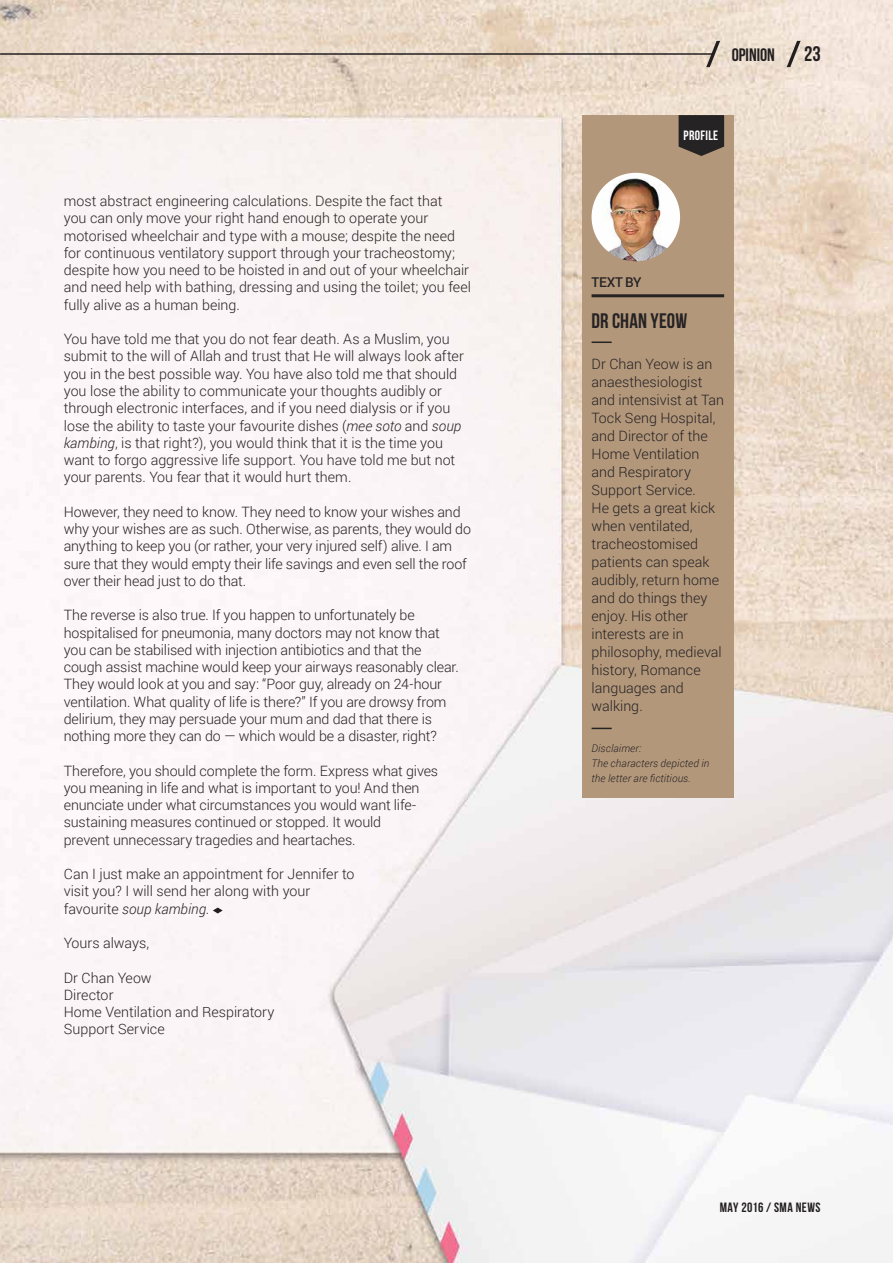
<style>
.page{position:relative;width:893px;height:1263px;background:#fff}
.page>*{position:absolute;margin:0;border:0;box-sizing:border-box;transform-origin:0 0}
.t1{font:700 21px "Bebas Neue";letter-spacing:.005em;color:#262324}
.t2{font:21px "Bebas Neue";color:#231f20}
.t3{font:18px "Bebas Neue";color:#231f20}
.t4{font:300 14.25px/17.2px "Roboto";letter-spacing:-.005em;color:#262324}
.t5{font:13.5px "Bebas Neue";letter-spacing:.01em;color:#231f20}
.t6{font:700 13.5px "Bebas Neue";letter-spacing:.025em;color:#fff}
.t7{font:500 13.5px "Roboto";letter-spacing:-.015em;color:#262324}
.t8{font:italic 300 10.5px/14.7px "Roboto";letter-spacing:.015em;color:#262324}
.s1{font-style:italic}
.s2{font-weight:700}
</style>
<div class="page">
<img style="left:0;top:0;width:893px;height:1263px">
<svg style="left:213px;top:907px;width:10px;height:6px"></svg>
<div style="left:583px;top:115px;width:151px;height:682px;background:#b3977b"></div>
<svg style="left:679px;top:115px;width:45px;height:41px;background:#36302e"></svg>
<hr style="left:592px;top:294px;width:132px;height:3px;background:#262324">
<hr style="left:592px;top:341px;width:20px;height:2px;background:#262324">
<svg style="left:592px;top:728px;width:20px;height:1px"></svg>
<img style="left:592px;top:173px;width:88px;height:88px;border-radius:44px">
<svg style="left:787px;top:41px;width:14px;height:26px"></svg>
<svg style="left:706px;top:41px;width:14px;height:26px"></svg>
<hr style="left:1px;top:53px;width:713px;height:2px;background:#231f20">
<p class="t4" style="left:64px;top:192px;width:409px">most abstract engineering calculations. Despite the fact that<br>you can only move your right hand enough to operate your motorised wheelchair and type with a mouse; despite the need for continuous ventilatory support through your tracheostomy; despite how you need to be hoisted in and out of your wheelchair and need help with bathing, dressing and using the toilet; you feel fully alive as a human being.</p>
<p class="t4" style="left:64px;top:330px;width:402px">You have told me that you do not fear death. As a Muslim, you submit to the will of Allah and trust that He will always look after you in the best possible way. You have also told me that should you lose the ability to communicate your thoughts audibly or through electronic interfaces, and if you need dialysis or if you lose the ability to taste your favourite dishes (<span class="s1">mee soto</span> and <span class="s1">soup kambing</span>, is that right?), you would think that it is the time you want to forgo aggressive life support. You have told me but not your parents. You fear that it would hurt them.</p>
<p class="t4" style="left:64px;top:503px;width:409px">However, they need to know. They need to know your wishes and why your wishes are as such. Otherwise, as parents, they would do anything to keep you (or rather, your very injured self) alive. I am sure that they would empty their life savings and even sell the roof over their head just to do that.</p>
<p class="t4" style="left:64px;top:606px;width:397px">The reverse is also true. If you happen to unfortunately be hospitalised for pneumonia, many doctors may not know that you can be stabilised with injection antibiotics and that the cough assist machine would keep your airways reasonably clear.<br>They would look at you and say: “Poor guy, already on 24-hour ventilation. What quality of life is there?” If you are drowsy from delirium, they may persuade your mum and dad that there is nothing more they can do — which would be a disaster, right?</p>
<p class="t4" style="left:64px;top:761px;width:376px">Therefore, you should complete the form. Express what gives you meaning in life and what is important to you! And then enunciate under what circumstances you would want life&shy;sustaining measures continued or stopped. It would<br>prevent unnecessary tragedies and heartaches.</p>
<p class="t4" style="left:64px;top:865px;width:292px">Can I just make an appointment for Jennifer to visit you? I will send her along with your favourite <span class="s1">soup kambing</span>.</p>
<p class="t4" style="left:64px;top:934px;width:87px">Yours always,</p>
<p class="t4" style="left:64px;top:968px;width:212px">Dr Chan Yeow<br>Director<br>Home Ventilation and Respiratory<br>Support Service</p>
<p class="t3" style="left:732px;top:45px;width:45px">OPINION</p>
<h1 class="t2" style="left:804px;top:42px;width:18px">23</h1>
<p class="t6" style="left:684px;top:128px;width:36px">PROFILE</p>
<p class="t7" style="left:592px;top:273px;width:52px">TEXT BY</p>
<h1 class="t1" style="left:592px;top:309px;width:97px">DR CHAN YEOW</h1>
<p class="t4" style="left:592px;top:354px;width:134px;line-height:18px">Dr Chan Yeow is an anaesthesiologist and intensivist at Tan<br>Tock Seng Hospital, and Director of the<br>Home Ventilation and Respiratory<br>Support Service.<br>He gets a great kick when ventilated, tracheostomised patients can speak audibly, return home and do things they enjoy. His other interests are in philosophy, medieval history, Romance languages and walking.</p>
<p class="t8" style="left:592px;top:741px;width:119px">Disclaimer:<br>The characters depicted in the letter are fictitious.</p>
<p class="t5" style="left:720px;top:1200px;width:102px">MAY 2016 / <span class="s2">SMA NEWS</span></p>
</div>
